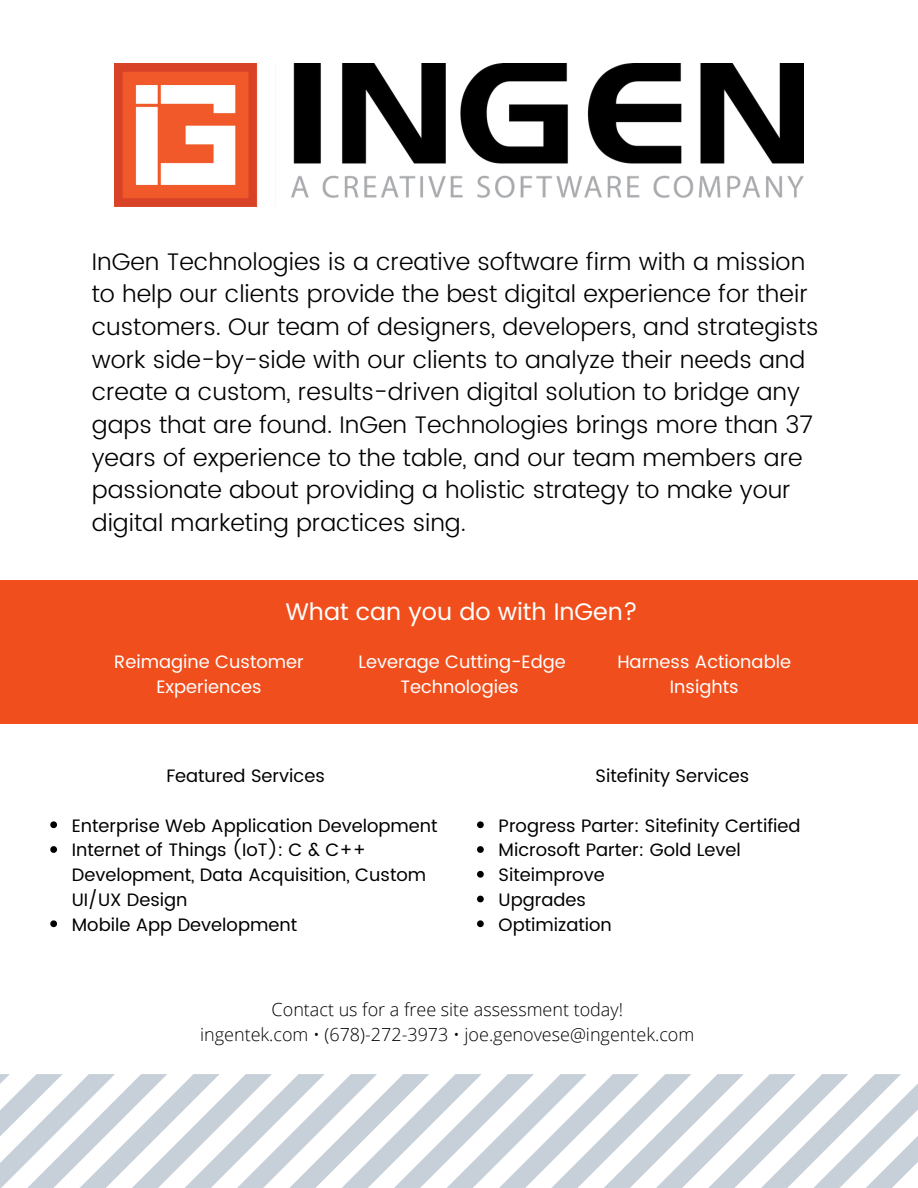
<style>
.page{position:relative;width:918px;height:1188px;background:#fff}
.page>*{position:absolute;margin:0;border:0;box-sizing:border-box;transform-origin:0 0}
.t1{font:300 24px/32.7px "Poppins";color:#000}
.t2{font:24px "Poppins";color:#fff}
.t3{font:18px/24.8px "Poppins";color:#000}
.t4{font:300 18px/24.8px "Open Sans";color:#000;text-align:center}
.t5{font:18px/24.8px "Poppins";color:#fff;text-align:center}
</style>
<div class="page">
<img style="left:115px;top:63px;width:688px;height:143px">
<svg style="left:0;top:1074px;width:918px;height:114px"></svg>
<svg style="left:50px;top:821px;width:7px;height:7px"></svg>
<svg style="left:50px;top:846px;width:7px;height:7px"></svg>
<svg style="left:50px;top:920px;width:7px;height:7px"></svg>
<svg style="left:477px;top:821px;width:7px;height:7px"></svg>
<svg style="left:477px;top:846px;width:7px;height:7px"></svg>
<svg style="left:477px;top:871px;width:7px;height:7px"></svg>
<svg style="left:477px;top:896px;width:7px;height:6px"></svg>
<svg style="left:477px;top:920px;width:7px;height:7px"></svg>
<div style="left:0;top:580px;width:918px;height:144px;background:#f04f1d"></div>
<p class="t1" style="left:92px;top:245px;width:728px">InGen Technologies is a creative software firm with a mission to help our clients provide the best digital experience for their customers. Our team of designers, developers, and strategists work side-by-side with our clients to analyze their needs and create a custom, results-driven digital solution to bridge any gaps that are found. InGen Technologies brings more than 37 years of experience to the table, and our team members are passionate about providing a holistic strategy to make your digital marketing practices sing.</p>
<p class="t2" style="left:285px;top:598px;width:354px">What can you do with InGen?</p>
<p class="t5" style="left:114px;top:649px;width:191px">Reimagine Customer<br>Experiences</p>
<p class="t5" style="left:358px;top:649px;width:209px">Leverage Cutting-Edge<br>Technologies</p>
<p class="t5" style="left:617px;top:649px;width:175px">Harness Actionable<br>Insights</p>
<p class="t3" style="left:166px;top:763px;width:160px">Featured Services</p>
<p class="t3" style="left:72px;top:813px;width:367px">Enterprise Web Application Development<br>Internet of Things (IoT): C &amp; C++<br>Development, Data Acquisition, Custom<br>UI/UX Design<br>Mobile App Development</p>
<p class="t3" style="left:595px;top:763px;width:155px">Sitefinity Services</p>
<p class="t3" style="left:499px;top:813px;width:304px">Progress Parter: Sitefinity Certified<br>Microsoft Parter: Gold Level<br>Siteimprove<br>Upgrades<br>Optimization</p>
<p class="t4" style="left:200px;top:996px;width:496px">Contact us for a free site assessment today!<br>ingentek.com • (678)-272-3973 • joe.genovese@ingentek.com</p>
</div>
